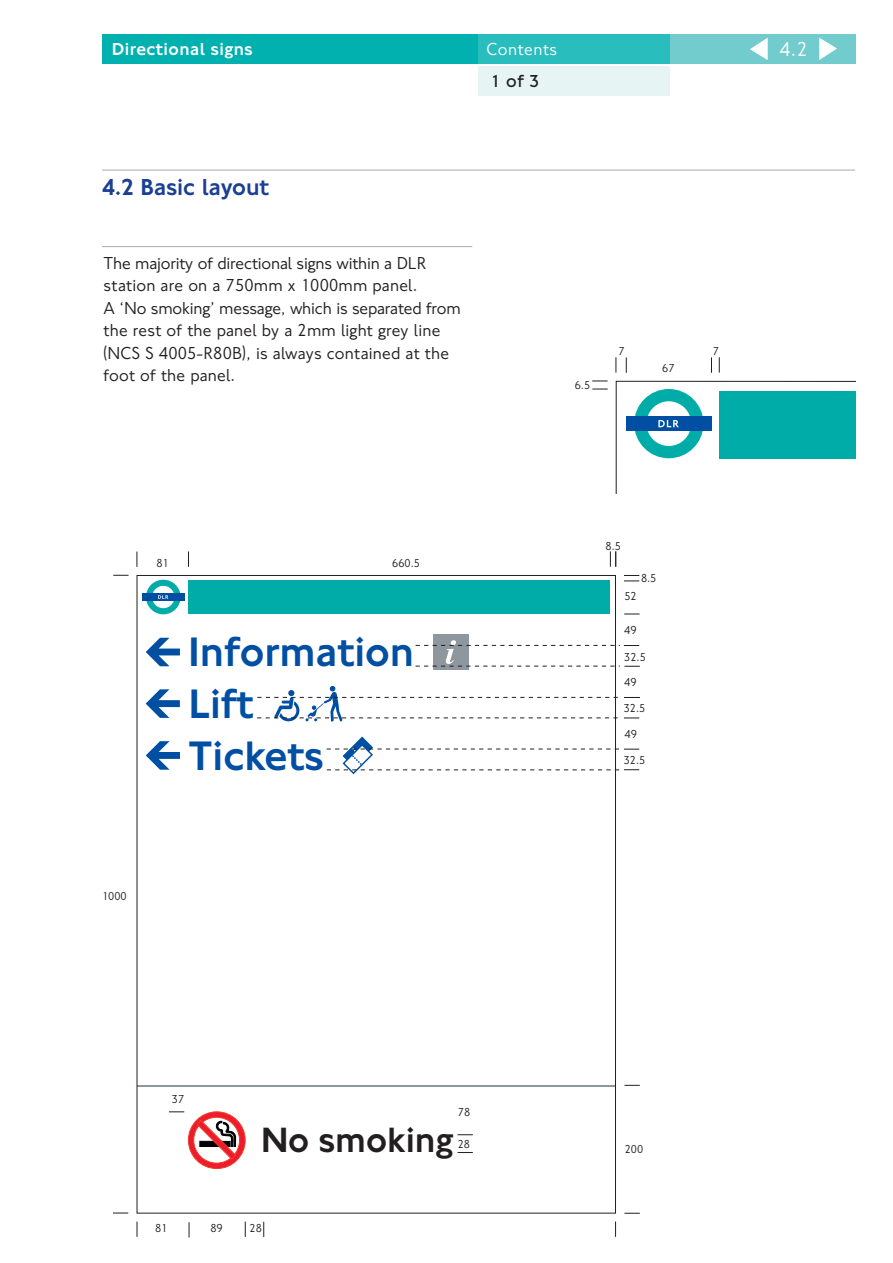
<style>
.page{position:relative;width:893px;height:1263px;background:#fff}
.page>*{position:absolute;margin:0;border:0;box-sizing:border-box;transform-origin:0 0}
.t1{font:500 42.75px/51.6px "NJTFL";color:#004fa3}
.t2{font:500 36.45px "NJTFL";color:#231f20}
.t3{font:500 24px "NJTFL";color:#1b3f94}
.t4{font:21px "NJTFL";color:#fff}
.t5{font:18px/22.5px "NJTFL";letter-spacing:.01em;color:#231f20}
.t6{font:500 18px "NJTFL";letter-spacing:.025em;color:#fff}
.t7{font:18px "NJTFL";letter-spacing:.025em;color:#fff}
.t8{font:300 18px "NJTFL";color:#231f20}
.t9{font:12px/26px "NJTFL";color:#231f20}
</style>
<div class="page">
<div style="left:102px;top:34px;width:376px;height:30px;background:#00b1b0"></div>
<div style="left:478px;top:34px;width:192px;height:30px;background:#29bdbe"></div>
<div style="left:670px;top:34px;width:185px;height:30px;background:#72cbcc"></div>
<svg style="left:750px;top:38px;width:17px;height:22px"></svg>
<svg style="left:819px;top:38px;width:18px;height:22px"></svg>
<hr style="left:102px;top:170px;width:753px;height:1px;background:#a7a9ac">
<hr style="left:102px;top:246px;width:370px;height:1px;background:#a7a9ac">
<div style="left:478px;top:66px;width:192px;height:30px;background:#e6f4f3"></div>
<div style="left:142px;top:594px;width:43px;height:7px;background:#004fa3"></div>
<svg style="left:146px;top:580px;width:35px;height:34px"></svg>
<hr style="left:137px;top:1085px;width:478px;height:1px;background:#8e979d">
<svg style="left:146px;top:638px;width:34px;height:28px"></svg>
<svg style="left:146px;top:689px;width:34px;height:29px"></svg>
<svg style="left:146px;top:741px;width:34px;height:29px"></svg>
<div style="left:433px;top:634px;width:35px;height:36px;background:#8e979d"></div>
<svg style="left:457px;top:1135px;width:16px;height:1px"></svg>
<svg style="left:457px;top:1152px;width:16px;height:1px"></svg>
<svg style="left:169px;top:1112px;width:76px;height:57px"></svg>
<svg style="left:137px;top:552px;width:1px;height:15px"></svg>
<svg style="left:188px;top:552px;width:1px;height:15px"></svg>
<svg style="left:624px;top:614px;width:15px;height:1px"></svg>
<svg style="left:113px;top:575px;width:15px;height:1px"></svg>
<svg style="left:113px;top:1213px;width:15px;height:1px"></svg>
<svg style="left:137px;top:1222px;width:1px;height:15px"></svg>
<svg style="left:615px;top:1222px;width:1px;height:15px"></svg>
<svg style="left:624px;top:1085px;width:15px;height:1px"></svg>
<svg style="left:624px;top:1213px;width:15px;height:1px"></svg>
<svg style="left:415px;top:640px;width:224px;height:27px"></svg>
<svg style="left:257px;top:686px;width:382px;height:36px"></svg>
<svg style="left:326px;top:735px;width:313px;height:40px"></svg>
<svg style="left:189px;top:1222px;width:1px;height:15px"></svg>
<svg style="left:245px;top:1222px;width:1px;height:15px"></svg>
<svg style="left:263px;top:1222px;width:1px;height:15px"></svg>
<div style="left:188px;top:581px;width:422px;height:33px;background:#00aca8"></div>
<svg style="left:610px;top:551px;width:6px;height:16px"></svg>
<svg style="left:624px;top:575px;width:15px;height:7px"></svg>
<svg style="left:615px;top:381px;width:240px;height:112px"></svg>
<svg style="left:615px;top:357px;width:1px;height:16px"></svg>
<svg style="left:711px;top:357px;width:1px;height:16px"></svg>
<svg style="left:592px;top:381px;width:15px;height:1px"></svg>
<svg style="left:626px;top:357px;width:1px;height:16px"></svg>
<svg style="left:719px;top:357px;width:1px;height:16px"></svg>
<svg style="left:592px;top:389px;width:15px;height:1px"></svg>
<p class="t6" style="left:112px;top:43px;width:142px">Directional signs</p>
<p class="t7" style="left:486px;top:43px;width:72px">Contents</p>
<p class="t4" style="left:779px;top:41px;width:30px">4.2</p>
<p class="t8" style="left:490px;top:75px;width:50px">1 of 3</p>
<h3 class="t3" style="left:102px;top:178px;width:168px">4.2 Basic layout</h3>
<p class="t5" style="left:104px;top:253px;width:359px">The majority of directional signs within a DLR station are on a 750mm x 1000mm panel.<br>A ‘No smoking’ message, which is separated from the rest of the panel by a 2mm light grey line (NCS S 4005-R80B), is always contained at the foot of the panel.</p>
<p class="t9" style="left:574px;top:373px;width:17px">6.5</p>
<p class="t9" style="left:618px;top:339px;width:8px">7</p>
<p class="t9" style="left:713px;top:339px;width:8px">7</p>
<p class="t9" style="left:662px;top:357px;width:14px">67</p>
<p class="t9" style="left:156px;top:551px;width:14px">81</p>
<p class="t9" style="left:392px;top:551px;width:29px">660.5</p>
<h1 class="t1" style="left:188px;top:630px;width:227px">Information<br>Lift<br>Tickets</h1>
<p class="t9" style="left:102px;top:884px;width:26px">1000</p>
<p class="t9" style="left:605px;top:534px;width:17px">8.5</p>
<p class="t9" style="left:641px;top:566px;width:17px">8.5</p>
<p class="t9" style="left:624px;top:584px;width:14px">52</p>
<p class="t9" style="left:624px;top:618px;width:23px">49<br>32.5<br>49</p>
<p class="t9" style="left:623px;top:696px;width:23px">32.5</p>
<p class="t9" style="left:624px;top:722px;width:14px">49</p>
<p class="t9" style="left:623px;top:748px;width:23px">32.5</p>
<p class="t9" style="left:172px;top:1087px;width:14px">37</p>
<p class="t9" style="left:155px;top:1216px;width:14px">81</p>
<p class="t9" style="left:458px;top:1100px;width:14px">78</p>
<p class="t9" style="left:457px;top:1132px;width:14px">28</p>
<h2 class="t2" style="left:261px;top:1127px;width:193px">No smoking</h2>
<p class="t9" style="left:210px;top:1216px;width:14px">89</p>
<p class="t9" style="left:250px;top:1216px;width:14px">28</p>
<p class="t9" style="left:624px;top:1137px;width:20px">200</p>
</div>
